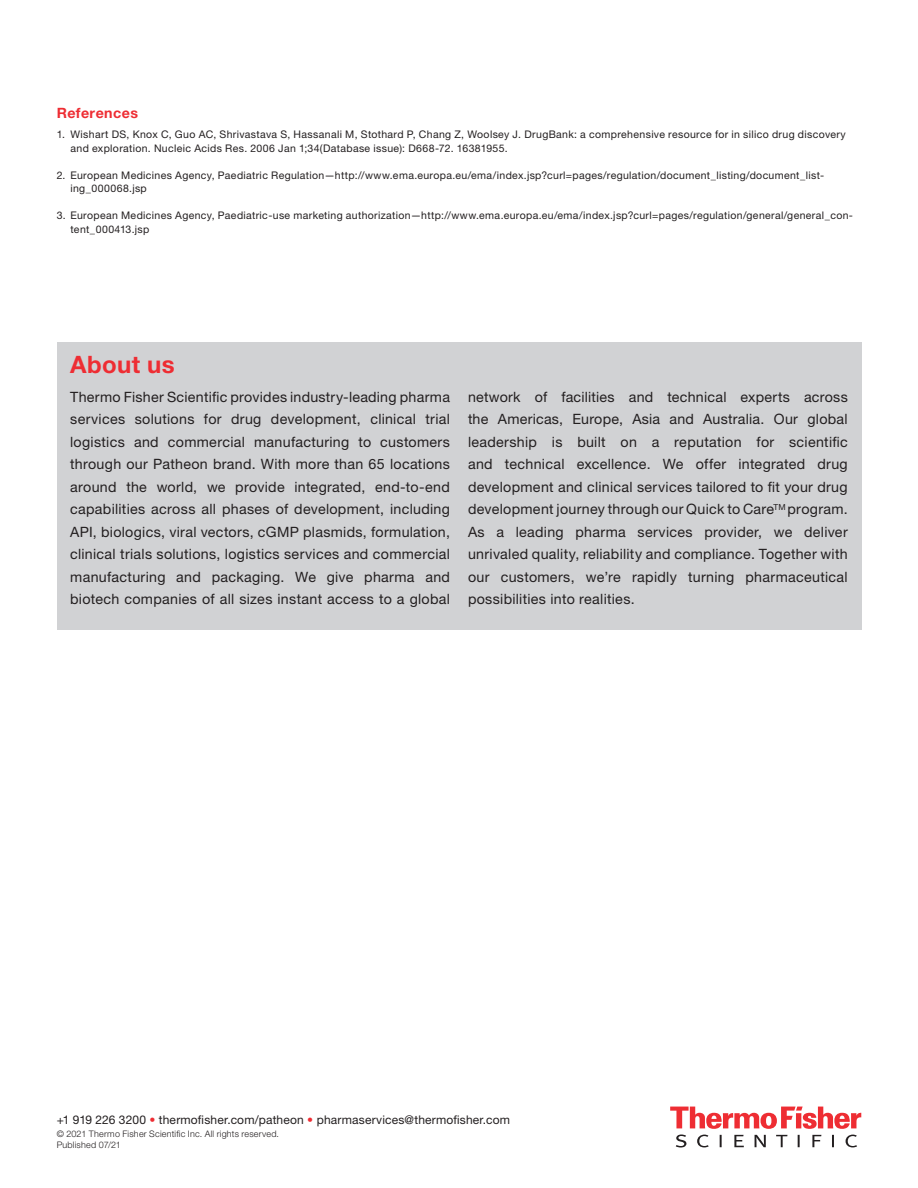
<style>
.page{position:relative;width:918px;height:1188px;background:#fff}
.page>*{position:absolute;margin:0;border:0;box-sizing:border-box;transform-origin:0 0}
.PATH_WP_Heading{font:700 24px "Helvetica Neue LT Std";letter-spacing:.015em;color:#ee2d33}
.PATH_WP_Body{font:14.25px/22.5px "Helvetica Neue LT Std";letter-spacing:.02em;color:#231f20;text-align:justify}
.PATH_WP_Subhead{font:700 14.25px "Helvetica Neue LT Std";letter-spacing:.03em;color:#ee2d33}
.t1{font:12px "Helvetica Neue LT Std";letter-spacing:.015em;color:#231f20}
.t2{font:10.5px/13.5px "Helvetica Neue LT Std";letter-spacing:.035em;color:#231f20}
.t3{font:300 9px/10.8px "Helvetica Neue LT Std";letter-spacing:.025em;color:#231f20}
.s1{color:#ee2d33}
</style>
<div class="page">
<svg style="left:670px;top:1107px;width:191px;height:22px"></svg>
<svg style="left:676px;top:1135px;width:181px;height:13px"></svg>
<div style="left:57px;top:342px;width:804px;height:288px;background:#d1d2d4"></div>
<p class="PATH_WP_Subhead" style="left:57px;top:104px;width:83px">References</p>
<p class="t2" style="left:70px;top:128px;width:777px;text-indent:-14px">1. Wishart DS, Knox C, Guo AC, Shrivastava S, Hassanali M, Stothard P, Chang Z, Woolsey J. DrugBank: a comprehensive resource for in silico drug discovery and exploration. Nucleic Acids Res. 2006 Jan 1;34(Database issue): D668-72. 16381955.</p>
<p class="t2" style="left:70px;top:168px;width:755px;text-indent:-14px">2. European Medicines Agency, Paediatric Regulation—http://www.ema.europa.eu/ema/index.jsp?curl=pages/regulation/document_listing/document_list&shy;ing_000068.jsp</p>
<p class="t2" style="left:70px;top:209px;width:784px;text-indent:-14px">3. European Medicines Agency, Paediatric-use marketing authorization—http://www.ema.europa.eu/ema/index.jsp?curl=pages/regulation/general/general_con&shy;tent_000413.jsp</p>
<p class="PATH_WP_Heading" style="left:70px;top:349px;width:106px">About us</p>
<p class="PATH_WP_Body" style="left:70px;top:385px;width:381px">Thermo Fisher Scientific provides industry-leading pharma services solutions for drug development, clinical trial logistics and commercial manufacturing to customers through our Patheon brand. With more than 65 locations around the world, we provide integrated, end-to-end capabilities across all phases of development, including API, biologics, viral vectors, cGMP plasmids, formulation, clinical trials solutions, logistics services and commercial manufacturing and packaging. We give pharma and biotech companies of all sizes instant access to a global</p>
<p class="PATH_WP_Body" style="left:468px;top:385px;width:381px">network of facilities and technical experts across the Americas, Europe, Asia and Australia. Our global leadership is built on a reputation for scientific and technical excellence. We offer integrated drug development and clinical services tailored to fit your drug development journey through our Quick to Care<sup>TM</sup> program.<br>As a leading pharma services provider, we deliver unrivaled quality, reliability and compliance. Together with our customers, we’re rapidly turning pharmaceutical possibilities into realities.</p>
<p class="t1" style="left:57px;top:1112px;width:455px">+1 919 226 3200 <span class="s1">•</span> thermofisher.com/patheon <span class="s1">•</span> pharmaservices@thermofisher.com</p>
<p class="t3" style="left:57px;top:1128px;width:224px">© 2021 Thermo Fisher Scientific Inc. All rights reserved.<br>Published 07/21</p>
</div>
